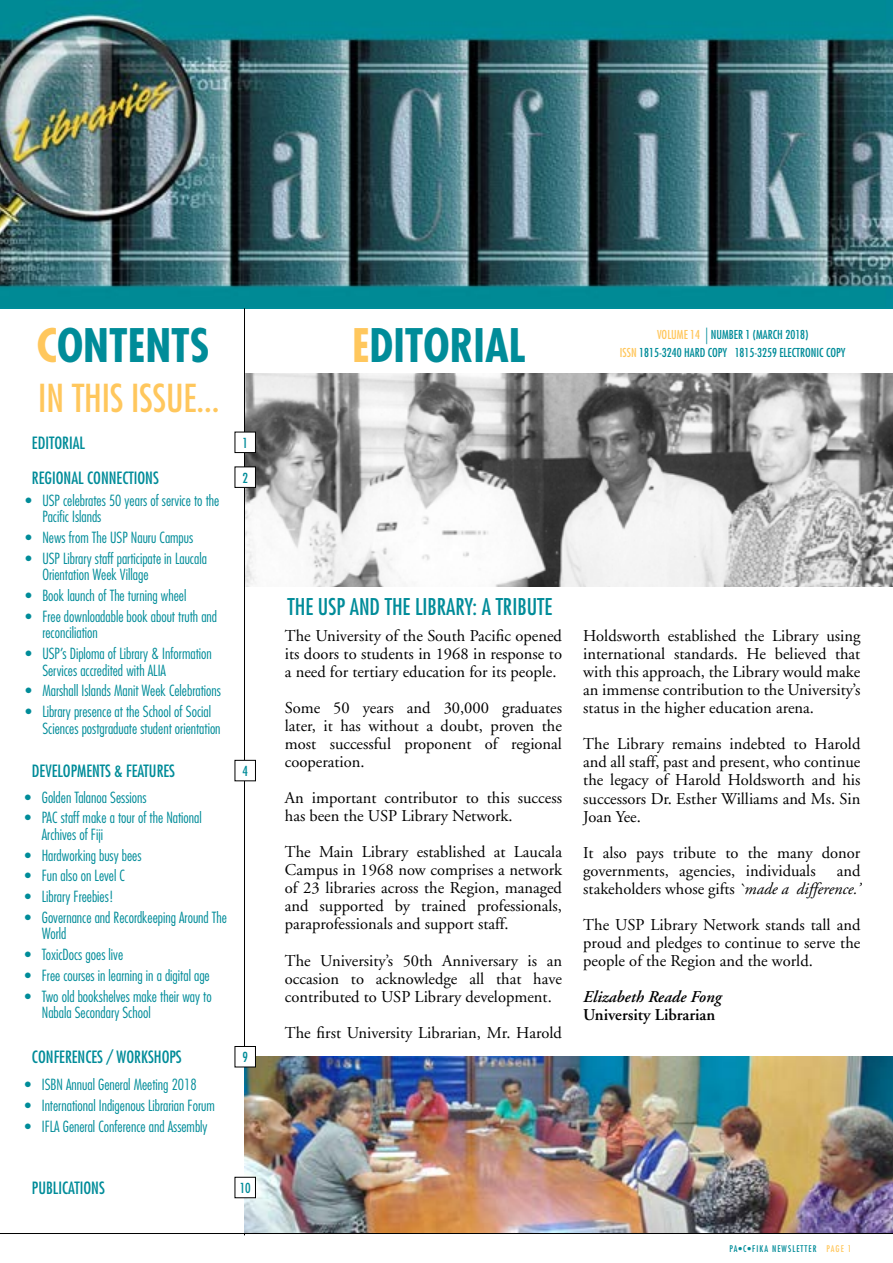
<style>
.page{position:relative;width:893px;height:1263px;background:#fff}
.page>*{position:absolute;margin:0;border:0;box-sizing:border-box;transform-origin:0 0}
.t1{font:700 condensed 45px "Futura";color:#008c99}
.t2{font:condensed 37.5px "Futura";letter-spacing:.05em;color:#ffc75d}
.t3{font:condensed 22.5px "Futura";color:#008c99}
.t4{font:16.5px/18px "Adobe Garamond";color:#000;text-align:justify}
.t5{font:condensed 16.5px "Futura";color:#008c99}
.t6{font:600 16.5px "Adobe Garamond";color:#000}
.t7{font:italic 600 16.5px "Adobe Garamond";color:#000}
.t8{font:300 condensed 15px/16.5px "Futura";color:#008c99}
.t9{font:condensed 13.5px "Futura";color:#008c99}
.t10{font:condensed 12px/18px "Futura";color:#008c99}
.t11{font:condensed 9px "Futura";letter-spacing:.12em;color:#008c99}
.s1{color:#ffc75d}
.s2{font-weight:300;font-size:16.5px}
.s3{font-style:italic}
</style>
<div class="page">
<img style="left:245px;top:373px;width:648px;height:214px">
<img style="left:0;top:0;width:893px;height:306px">
<hr style="left:244px;top:308px;width:1px;height:927px;background:#000">
<img style="left:244px;top:1057px;width:649px;height:176px">
<div style="left:235px;top:432px;width:20px;height:21px;background:#fff"></div>
<div style="left:235px;top:432px;width:21px;height:21px;border:1px solid #000"></div>
<div style="left:235px;top:467px;width:20px;height:20px;background:#fff"></div>
<div style="left:235px;top:466px;width:21px;height:22px;border:1px solid #000"></div>
<div style="left:235px;top:760px;width:20px;height:21px;background:#fff"></div>
<div style="left:235px;top:760px;width:21px;height:21px;border:1px solid #000"></div>
<div style="left:235px;top:1046px;width:20px;height:21px;background:#fff"></div>
<div style="left:235px;top:1046px;width:21px;height:21px;border:1px solid #000"></div>
<div style="left:235px;top:1177px;width:20px;height:21px;background:#fff"></div>
<div style="left:235px;top:1177px;width:21px;height:21px;border:1px solid #000"></div>
<hr style="left:0;top:1233px;width:893px;height:1px;background:#000">
<h1 class="t1" style="left:37px;top:316px;width:174px"><span class="s1">C</span>ONTENTS</h1>
<h1 class="t1" style="left:352px;top:316px;width:175px"><span class="s1">E</span>DITORIAL</h1>
<h2 class="t2" style="left:38px;top:375px;width:183px">IN THIS ISSUE...</h2>
<p class="t5" style="left:32px;top:432px;width:37px">EDITORIAL</p>
<p class="t9" style="left:242px;top:434px;width:7px">1</p>
<p class="t5" style="left:32px;top:467px;width:76px">REGIONAL CONNECTI</p>
<p class="t5" style="left:137px;top:467px;width:15px">ONS</p>
<p class="t9" style="left:242px;top:469px;width:7px">2</p>
<p class="t8" style="left:42px;top:492px;width:178px;text-indent:-17px">• USP celebrates 50 years of service to the<br>Pacific Islands</p>
<p class="t8" style="left:25px;top:529px;width:169px">• News from The USP Nauru Campus</p>
<p class="t8" style="left:42px;top:550px;width:166px;text-indent:-17px">• USP Library staff participate in Laucala<br>Orientation Week Village</p>
<p class="t8" style="left:25px;top:587px;width:163px">• Book launch of The turning wheel</p>
<p class="t8" style="left:42px;top:608px;width:176px;text-indent:-17px">• Free downloadable book about truth and reconciliation</p>
<p class="t8" style="left:42px;top:645px;width:171px;text-indent:-17px">• USP’s Diploma of Library &amp; Information<br>Services accredited with ALIA</p>
<p class="t8" style="left:25px;top:682px;width:197px">• Marshall Islands Manit Week Celebrations</p>
<p class="t8" style="left:42px;top:703px;width:180px;text-indent:-17px">• Library presence at the School of Social<br>Sciences postgraduate student orientation</p>
<p class="t5" style="left:32px;top:761px;width:62px">DEVELOPMENTS</p>
<p class="t5" style="left:115px;top:761px;width:49px">&amp; FEATURES</p>
<p class="t9" style="left:242px;top:762px;width:7px">4</p>
<p class="t8" style="left:25px;top:789px;width:123px">• Golden Talanoa Sessions</p>
<p class="t8" style="left:42px;top:809px;width:162px;text-indent:-17px">• PAC staff make a tour of the National<br>Archives of Fiji</p>
<p class="t8" style="left:25px;top:847px;width:118px">• Hardworking busy bees</p>
<p class="t8" style="left:25px;top:867px;width:102px">• Fun also on Level C</p>
<p class="t8" style="left:25px;top:888px;width:91px">• Library Freebies!</p>
<p class="t8" style="left:42px;top:909px;width:187px;text-indent:-17px">• Governance and Recordkeeping Around The<br>World</p>
<p class="t8" style="left:25px;top:946px;width:100px">• ToxicDocs goes live</p>
<p class="t8" style="left:25px;top:967px;width:186px">• Free courses in learning in a digital age</p>
<p class="t8" style="left:42px;top:988px;width:171px;text-indent:-17px">• Two old bookshelves make their way to<br>Nabala Secondary School</p>
<p class="t5" style="left:32px;top:1047px;width:145px">CONFERENCES / WORKSHOPS</p>
<p class="t9" style="left:242px;top:1049px;width:7px">9</p>
<p class="t8" style="left:25px;top:1076px;width:173px">• ISBN Annual General Meeting 2018</p>
<p class="t8" style="left:25px;top:1097px;width:192px">• International Indigenous Librarian Forum</p>
<p class="t8" style="left:25px;top:1118px;width:184px">• IFLA General Conference and Assembly</p>
<p class="t5" style="left:32px;top:1177px;width:27px">PUBLICATI</p>
<p class="t5" style="left:83px;top:1177px;width:15px">ONS</p>
<p class="t9" style="left:240px;top:1179px;width:13px">10</p>
<h3 class="t3" style="left:288px;top:592px;width:259px">THE USP AND THE LIBRARY: A TRIBUTE</h3>
<p class="t4" style="left:285px;top:628px;width:279px">The University of the South Pacific opened its doors to students in 1968 in response to a need for tertiary education for its people.</p>
<p class="t4" style="left:285px;top:700px;width:279px">Some 50 years and 30,000 graduates later, it has without a doubt, proven the most successful proponent of regional cooperation.</p>
<p class="t4" style="left:285px;top:790px;width:279px">An important contributor to this success has been the USP Library Network.</p>
<p class="t4" style="left:285px;top:844px;width:279px">The Main Library established at Laucala Campus in 1968 now comprises a network of 23 libraries across the Region, managed and supported by trained professionals, paraprofessionals and support staff.</p>
<p class="t4" style="left:285px;top:952px;width:279px">The University’s 50th Anniversary is an occasion to acknowledge all that have contributed to USP Library development.</p>
<p class="t4" style="left:285px;top:1024px;width:279px">The first University Librarian, Mr. Harold</p>
<p class="t10" style="left:620px;top:325px;width:190px;text-indent:37px"><span class="s1">VOLUME 14</span> <span class="s2">|</span> NUMBER 1 (MARCH 2018)<br><span class="s1">ISSN</span> 1815-3240 HARD COPY 1815-3259 ELECTR</p>
<p class="t10" style="left:805px;top:343px;width:42px">ONIC COPY</p>
<p class="t4" style="left:583px;top:628px;width:279px">Holdsworth established the Library using international standards. He believed that with this approach, the Library would make an immense contribution to the University’s status in the higher education arena.</p>
<p class="t4" style="left:583px;top:736px;width:279px">The Library remains indebted to Harold and all staff, past and present, who continue the legacy of Harold Holdsworth and his successors Dr. Esther Williams and Ms. Sin Joan Yee.</p>
<p class="t4" style="left:583px;top:844px;width:279px">It also pays tribute to the many donor governments, agencies, individuals</p>
<p class="t4" style="left:583px;top:862px;width:279px;text-align:right">and<br>stakeholders whose gifts <span class="s3">`made a difference.’</span></p>
<p class="t4" style="left:583px;top:916px;width:279px">The USP Library Network stands tall and proud and pledges to continue to serve the people of the Region and the world.</p>
<p class="t7" style="left:583px;top:987px;width:140px">Elizabeth Reade Fong</p>
<p class="t6" style="left:583px;top:1005px;width:134px">University Librarian</p>
<p class="t11" style="left:729px;top:1243px;width:124px">PA•C•FIKA NEWSLETTER <span class="s1">PAGE 1</span></p>
</div>
